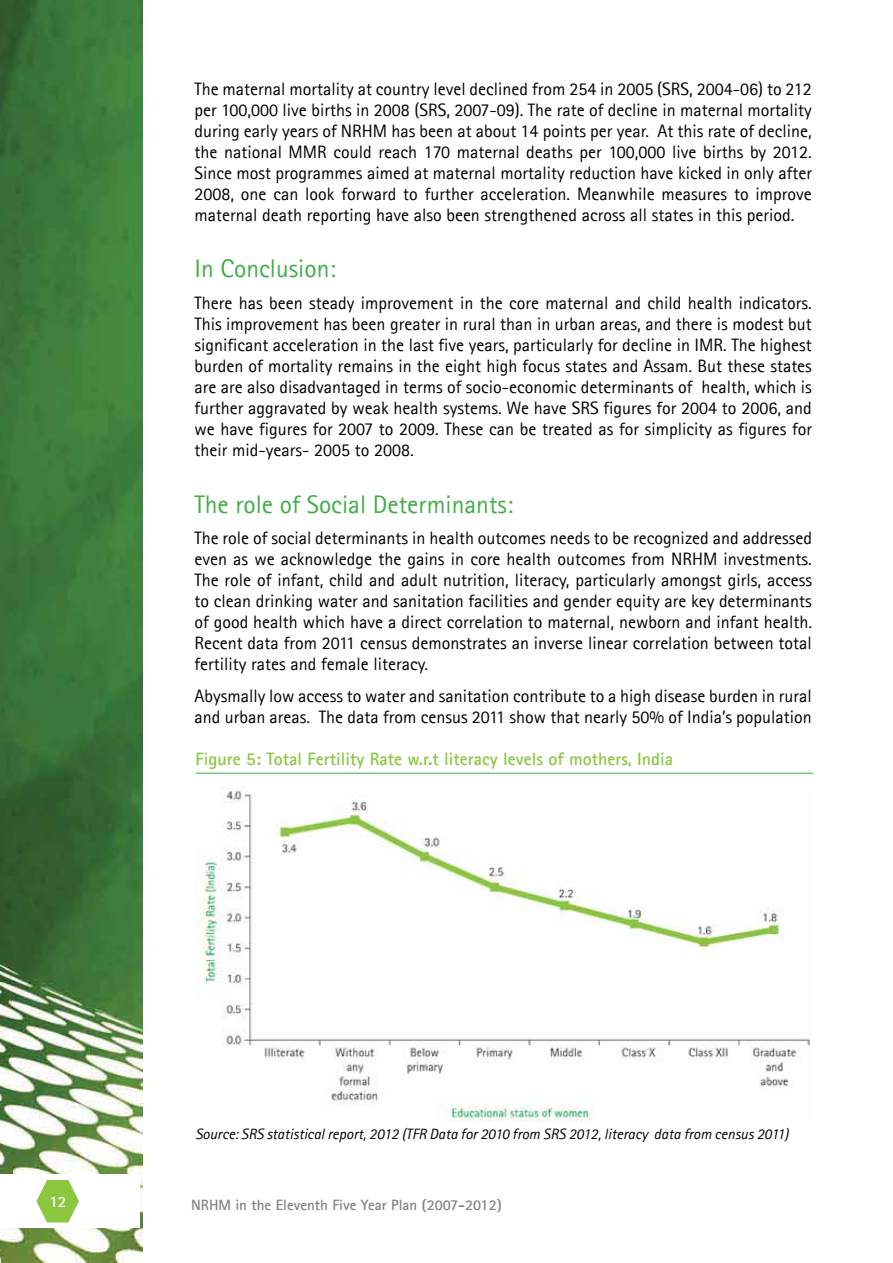
<style>
.page{position:relative;width:893px;height:1263px;background:#fff}
.page>*{position:absolute;margin:0;border:0;box-sizing:border-box;transform-origin:0 0}
.t1{font:25.5px "Agfa Rotis Sans Serif";color:#41ad49}
.t2{font:18px/21px "Agfa Rotis Sans Serif";color:#000;text-align:justify}
.t3{font:700 18px "Agfa Rotis Sans Serif";color:#8dc63f}
.t4{font:700 15.75px "Agfa Rotis Sans Serif";color:#fff}
.t5{font:italic 15px "Agfa Rotis Sans Serif";color:#000}
.t6{font:700 15px "Agfa Rotis Sans Serif";color:#808285}
</style>
<div class="page">
<img style="left:0;top:0;width:143px;height:1263px">
<div style="left:0;top:1175px;width:140px;height:53px;background:#fff"></div>
<svg style="left:36px;top:1180px;width:43px;height:42px"></svg>
<img style="left:195px;top:788px;width:615px;height:333px">
<hr style="left:195px;top:773px;width:618px;height:1px;background:#41ad49">
<p class="t2" style="left:194px;top:78px;width:619px">The maternal mortality at country level declined from 254 in 2005 (SRS, 2004-06) to 212 per 100,000 live births in 2008 (SRS, 2007-09). The rate of decline in maternal mortality during early years of NRHM has been at about 14 points per year. At this rate of decline, the national MMR could reach 170 maternal deaths per 100,000 live births by 2012.<br>Since most programmes aimed at maternal mortality reduction have kicked in only after 2008, one can look forward to further acceleration. Meanwhile measures to improve maternal death reporting have also been strengthened across all states in this period.</p>
<h1 class="t1" style="left:194px;top:254px;width:143px">In Conclusion:</h1>
<p class="t2" style="left:194px;top:292px;width:619px">There has been steady improvement in the core maternal and child health indicators.<br>This improvement has been greater in rural than in urban areas, and there is modest but significant acceleration in the last five years, particularly for decline in IMR. The highest burden of mortality remains in the eight high focus states and Assam. But these states are are also disadvantaged in terms of socio-economic determinants of health, which is further aggravated by weak health systems. We have SRS figures for 2004 to 2006, and we have figures for 2007 to 2009. These can be treated as for simplicity as figures for their mid-years- 2005 to 2008.</p>
<h1 class="t1" style="left:194px;top:489px;width:321px">The role of Social Determinants:</h1>
<p class="t2" style="left:194px;top:528px;width:619px">The role of social determinants in health outcomes needs to be recognized and addressed even as we acknowledge the gains in core health outcomes from NRHM investments.<br>The role of infant, child and adult nutrition, literacy, particularly amongst girls, access to clean drinking water and sanitation facilities and gender equity are key determinants of good health which have a direct correlation to maternal, newborn and infant health.<br>Recent data from 2011 census demonstrates an inverse linear correlation between total fertility rates and female literacy.</p>
<p class="t2" style="left:194px;top:685px;width:619px">Abysmally low access to water and sanitation contribute to a high disease burden in rural and urban areas. The data from census 2011 show that nearly 50% of India’s population</p>
<p class="t3" style="left:195px;top:747px;width:479px">Figure 5: Total Fertility Rate w.r.t literacy levels of mothers, India</p>
<p class="t5" style="left:195px;top:1125px;width:595px">Source: SRS statistical report, 2012 (TFR Data for 2010 from SRS 2012, literacy data from census 2011)</p>
<p class="t4" style="left:49px;top:1191px;width:18px">12</p>
<p class="t6" style="left:191px;top:1195px;width:312px">NRHM in the Eleventh Five Year Plan (2007-2012)</p>
</div>
